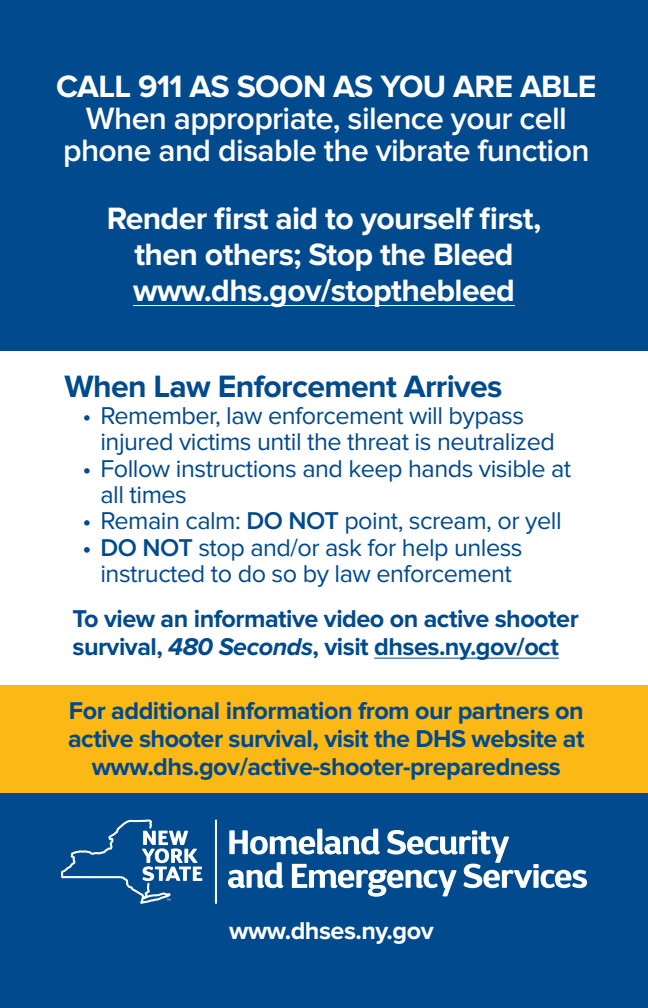
<style>
.page{position:relative;width:648px;height:1008px;background:#fff}
.page>*{position:absolute;margin:0;border:0;box-sizing:border-box;transform-origin:0 0}
.paragraph{font:700 32px "Proxima Nova";letter-spacing:-.02em;color:#fff}
.paragraph-2{font:600 32px "Proxima Nova";letter-spacing:-.02em;color:#fff}
.paragraph-3{font:700 32px "Proxima Nova";letter-spacing:-.02em;color:#004a8d}
.paragraph-4{font:25.2px/26.4px "Proxima Nova";letter-spacing:-.02em;color:#004a8d}
.paragraph-5{font:700 25.2px "Proxima Nova";letter-spacing:-.02em;color:#004a8d}
.paragraph-6{font:700 25.2px "Proxima Nova";letter-spacing:-.02em;color:#fff}
.s1{font-weight:600}
.s2{font-style:italic}
</style>
<div class="page">
<div style="left:0;top:0;width:648px;height:351px;background:#004a8d"></div>
<div style="left:0;top:685px;width:648px;height:323px;background:#fcb814"></div>
<div style="left:0;top:793px;width:648px;height:215px;background:#004a8d"></div>
<hr style="left:374px;top:657px;width:185px;height:2px;background:#004a8d">
<svg style="left:228px;top:828px;width:359px;height:69px"></svg>
<hr style="left:215px;top:819px;width:2px;height:85px;background:#fff">
<svg style="left:61px;top:819px;width:141px;height:85px"></svg>
<hr style="left:133px;top:305px;width:382px;height:1px;background:#fff">
<p class="paragraph" style="left:56px;top:68px;width:542px">CALL 911 AS SOON AS YOU ARE ABLE</p>
<p class="paragraph-2" style="left:86px;top:100px;width:482px">When appropriate, silence your cell</p>
<p class="paragraph-2" style="left:63px;top:132px;width:528px">phone and disable the vibrate function</p>
<p class="paragraph" style="left:107px;top:200px;width:436px">Render first aid to yourself first,</p>
<p class="paragraph" style="left:134px;top:236px;width:381px">then others; Stop the Bleed</p>
<p class="paragraph" style="left:133px;top:272px;width:383px">www.dhs.gov/stopthebleed</p>
<p class="paragraph-3" style="left:64px;top:368px;width:439px">When Law Enforcement Arrives</p>
<p class="paragraph-4" style="left:100px;top:403px;width:456px;text-indent:-18px">• Remember, law enforcement will bypass injured victims until the threat is neutralized</p>
<p class="paragraph-4" style="left:100px;top:455px;width:472px;text-indent:-18px">• Follow instructions and keep hands visible at all times</p>
<p class="paragraph-4" style="left:82px;top:508px;width:481px">• Remain calm: <span class="s1">DO NOT</span> point, scream, or yell</p>
<p class="paragraph-4" style="left:82px;top:535px;width:442px;text-align:center"><span class="s1">• DO NOT</span> stop and/or ask for help unless instructed to do so by law enforcement</p>
<p class="paragraph-5" style="left:72px;top:604px;width:508px">To view an informative video on active shooter</p>
<p class="paragraph-5" style="left:72px;top:632px;width:488px">survival, <span class="s2">480 Seconds</span>, visit dhses.ny.gov/oct</p>
<p class="paragraph-5" style="left:69px;top:696px;width:516px">For additional information from our partners on</p>
<p class="paragraph-5" style="left:68px;top:724px;width:518px">active shooter survival, visit the DHS website at</p>
<p class="paragraph-5" style="left:92px;top:752px;width:471px">www.dhs.gov/active-shooter-preparedness</p>
<p class="paragraph-6" style="left:229px;top:916px;width:206px">www.dhses.ny.gov</p>
</div>
